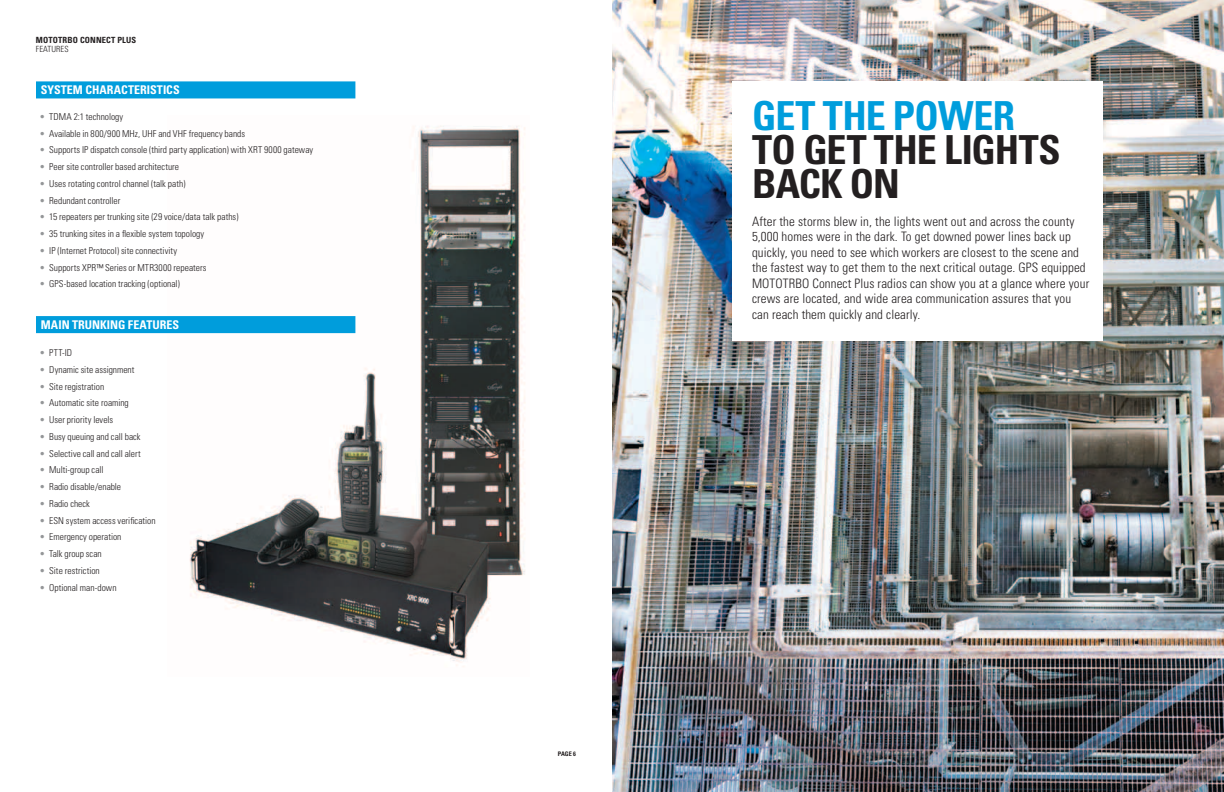
<style>
.page{position:relative;width:1224px;height:792px;background:#fff}
.page>*{position:absolute;margin:0;border:0;box-sizing:border-box;transform-origin:0 0}
.t1{font:700 condensed 40px/34px "Univers";letter-spacing:-.02em;color:#231f20}
.t2{font:700 condensed 40px "Univers";letter-spacing:-.02em;color:#009ddc}
.t3{font:300 condensed 13px/15.5px "Univers";letter-spacing:.01em;color:#231f20}
.t4{font:700 condensed 12px "Univers";color:#fff}
.t5{font:300 condensed 9.5px "Univers";color:#231f20}
.t6{font:700 condensed 8.5px "Univers";letter-spacing:.015em;color:#231f20}
.t7{font:300 condensed 8.5px "Univers";letter-spacing:.015em;color:#231f20}
.t8{font:700 condensed 6.2px "Univers";color:#231f20}
.s1{color:#949698}
</style>
<div class="page">
<img style="left:612px;top:0;width:612px;height:792px">
<img style="left:168px;top:126px;width:357px;height:541px">
<div style="left:36px;top:81px;width:319px;height:17px;background:#009ddc"></div>
<div style="left:36px;top:316px;width:319px;height:17px;background:#009ddc"></div>
<div style="left:733px;top:81px;width:370px;height:260px;background:#fff"></div>
<p class="t6" style="left:36px;top:34px;width:102px">MOTOTRBO CONNECT PLUS</p>
<p class="t7" style="left:36px;top:44px;width:34px">FEATURES</p>
<p class="t4" style="left:41px;top:83px;width:140px">SYSTEM CHARACTERISTICS</p>
<p class="t5" style="left:40px;top:111px;width:85px"><span class="s1">•</span> TDMA 2:1 technology</p>
<p class="t5" style="left:40px;top:128px;width:207px"><span class="s1">•</span> Available in 800/900 MHz, UHF and VHF frequency bands</p>
<p class="t5" style="left:40px;top:144px;width:275px"><span class="s1">•</span> Supports IP dispatch console (third party application) with XRT 9000 gateway</p>
<p class="t5" style="left:40px;top:161px;width:141px"><span class="s1">•</span> Peer site controller based architecture</p>
<p class="t5" style="left:40px;top:178px;width:148px"><span class="s1">•</span> Uses rotating control channel (talk path)</p>
<p class="t5" style="left:40px;top:195px;width:82px"><span class="s1">•</span> Redundant controller</p>
<p class="t5" style="left:40px;top:211px;width:201px"><span class="s1">•</span> 15 repeaters per trunking site (29 voice/data talk paths)</p>
<p class="t5" style="left:40px;top:228px;width:166px"><span class="s1">•</span> 35 trunking sites in a flexible system topology</p>
<p class="t5" style="left:40px;top:245px;width:139px"><span class="s1">•</span> IP (Internet Protocol) site connectivity</p>
<p class="t5" style="left:40px;top:262px;width:168px"><span class="s1">•</span> Supports XPR™ Series or MTR3000 repeaters</p>
<p class="t5" style="left:40px;top:278px;width:142px"><span class="s1">•</span> GPS-based location tracking (optional)</p>
<p class="t4" style="left:41px;top:317px;width:140px">MAIN TRUNKING FEATURES</p>
<p class="t5" style="left:40px;top:347px;width:34px"><span class="s1">•</span> PTT-ID</p>
<p class="t5" style="left:40px;top:364px;width:96px"><span class="s1">•</span> Dynamic site assignment</p>
<p class="t5" style="left:40px;top:381px;width:66px"><span class="s1">•</span> Site registration</p>
<p class="t5" style="left:40px;top:397px;width:91px"><span class="s1">•</span> Automatic site roaming</p>
<p class="t5" style="left:40px;top:414px;width:75px"><span class="s1">•</span> User priority levels</p>
<p class="t5" style="left:40px;top:431px;width:103px"><span class="s1">•</span> Busy queuing and call back</p>
<p class="t5" style="left:40px;top:448px;width:103px"><span class="s1">•</span> Selective call and call alert</p>
<p class="t5" style="left:40px;top:464px;width:65px"><span class="s1">•</span> Multi-group call</p>
<p class="t5" style="left:40px;top:481px;width:83px"><span class="s1">•</span> Radio disable/enable</p>
<p class="t5" style="left:40px;top:498px;width:52px"><span class="s1">•</span> Radio check</p>
<p class="t5" style="left:40px;top:515px;width:118px"><span class="s1">•</span> ESN system access verification</p>
<p class="t5" style="left:40px;top:531px;width:83px"><span class="s1">•</span> Emergency operation</p>
<p class="t5" style="left:40px;top:548px;width:64px"><span class="s1">•</span> Talk group scan</p>
<p class="t5" style="left:40px;top:565px;width:62px"><span class="s1">•</span> Site restriction</p>
<p class="t5" style="left:40px;top:582px;width:79px"><span class="s1">•</span> Optional man-down</p>
<p class="t8" style="left:558px;top:750px;width:5px">page</p>
<p class="t8" style="left:573px;top:750px;width:4px">6</p>
<h1 class="t2" style="left:752px;top:91px;width:264px">GET THE POWER</h1>
<h1 class="t1" style="left:752px;top:132px;width:310px">TO GET THE LIGHTS<br>BACK ON</h1>
<p class="t3" style="left:752px;top:213px;width:339px">After the storms blew in, the lights went out and across the county 5,000 homes were in the dark. To get downed power lines back up quickly, you need to see which workers are closest to the scene and the fastest way to get them to the next critical outage. GPS equipped MOTOTRBO Connect Plus radios can show you at a glance where your crews are located, and wide area communication assures that you can reach them quickly and clearly.</p>
</div>
